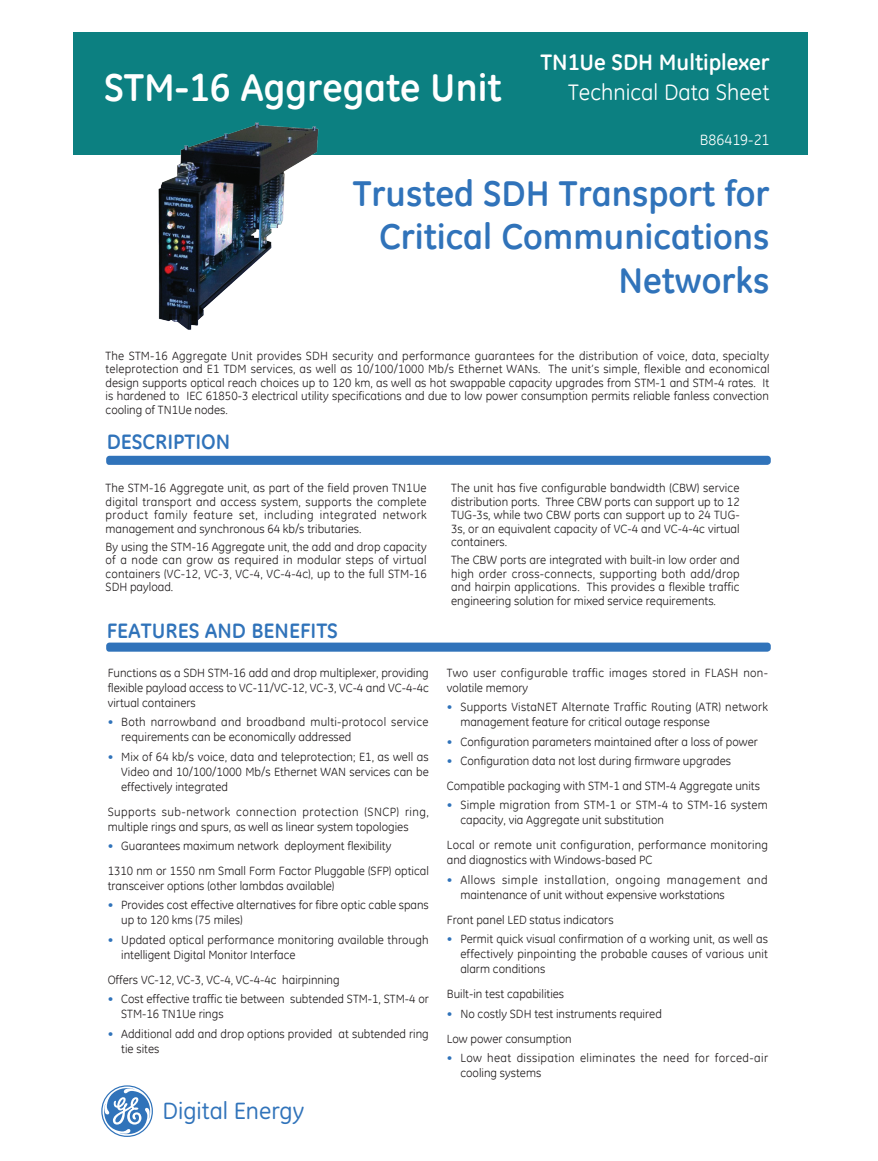
<style>
.page{position:relative;width:878px;height:1161px;background:#fff}
.page>*{position:absolute;margin:0;border:0;box-sizing:border-box;transform-origin:0 0}
.t1{font:71.4px "GE Logo Font";color:#3073ba}
.t2{font:700 39px "GE Inspira";color:#fff}
.t3{font:700 36px/43.2px "GE Inspira";color:#3073ba;text-align:right}
.t4{font:24px "GE Inspira";color:#3073ba}
.t5{font:700 22.5px "GE Inspira";color:#fff}
.t6{font:22.5px "GE Inspira";color:#fff}
.t7{font:700 21px "GE Inspira";color:#3073ba}
.t8{font:15px "GE Inspira";color:#fff}
.t9{font:12px/13.5px "GE Inspira";color:#231f20}
.t10{font:12px/15px "GE Inspira";letter-spacing:.025em;color:#231f20}
.t11{font:12px/15px "GE Inspira";letter-spacing:.02em;color:#231f20}
.t12{font:12px/15px "GE Inspira";letter-spacing:.03em;color:#231f20}
.s1{color:#3073ba}
</style>
<div class="page">
<div style="left:74px;top:32px;width:733px;height:123px;background:#0c8081"></div>
<svg style="left:106px;top:643px;width:664px;height:9px;background:#3777bc"></svg>
<img style="left:158px;top:122px;width:161px;height:208px">
<svg style="left:106px;top:456px;width:664px;height:9px;background:#3274ba"></svg>
<h2 class="t2" style="left:104px;top:62px;width:399px">STM-16 Aggregate U nit</h2>
<h3 class="t5" style="left:540px;top:48px;width:230px">TN 1Ue SDH Multiplexer</h3>
<h3 class="t6" style="left:568px;top:78px;width:203px">Technical Data Sheet</h3>
<p class="t8" style="left:700px;top:131px;width:71px">B86419-21</p>
<h3 class="t3" style="left:353px;top:171px;width:418px">Trusted SD H Transport for<br>Critical Communications<br>N etworks</h3>
<p class="t9" style="left:106px;top:349px;width:665px;text-align:justify">The STM-16 Aggregate Unit provides SDH security and performance guarantees for the distribution of voice, data, specialty teleprotection and E1 TDM services, as well as 10/100/1000 Mb/s Ethernet WANs. The unit’s simple, flexible and economical design supports optical reach choices up to 120 km, as well as hot swappable capacity upgrades from STM-1 and STM-4 rates. It is hardened to IEC 61850-3 electrical utility specifications and due to low power consumption permits reliable fanless convection cooling of TN1Ue nodes.</p>
<h3 class="t7" style="left:107px;top:428px;width:125px">Description</h3>
<p class="t9" style="left:106px;top:481px;width:323px;text-align:justify">The STM-16 Aggregate unit, as part of the field proven TN1Ue digital transport and access system, supports the complete product family feature set, including integrated network management and synchronous 64 kb/s tributaries.</p>
<p class="t9" style="left:106px;top:539px;width:322px;text-align:justify">By using the STM-16 Aggregate unit, the add and drop capacity of a node can grow as required in modular steps of virtual containers (VC-12, VC-3, VC-4, VC-4-4c), up to the full STM-16<br>SDH payload.</p>
<h3 class="t7" style="left:107px;top:617px;width:233px">Features and Benefits</h3>
<p class="t9" style="left:108px;top:665px;width:323px;line-height:15px;text-align:justify">Functions as a SDH STM-16 add and drop multiplexer, providing flexible payload access to VC-11/VC-12, VC-3, VC-4 and VC-4-4c virtual containers</p>
<p class="t10" style="left:121px;top:714px;width:309px;text-indent:-14px"><span class="s1">•</span> Both narrowband and broadband multi-protocol service requirements can be economically addressed</p>
<p class="t9" style="left:121px;top:749px;width:309px;line-height:15px;text-align:justify;text-indent:-14px"><span class="s1">•</span> Mix of 64 kb/s voice, data and teleprotection; E1, as well as Video and 10/100/1000 Mb/s Ethernet WAN services can be effectively integrated</p>
<p class="t9" style="left:108px;top:804px;width:322px;line-height:15px">Supports sub-network connection protection (SNCP) ring, multiple rings and spurs, as well as linear system topologies</p>
<p class="t9" style="left:108px;top:833px;width:322px;line-height:24.9px"><span class="s1">•</span> Guarantees maximum network deployment flexibility<br>1310 nm or 1550 nm Small Form Factor Pluggable (SFP) optical</p>
<p class="t9" style="left:108px;top:879px;width:228px">transceiver options (other lambdas available)</p>
<p class="t9" style="left:121px;top:898px;width:309px;line-height:15px;text-indent:-14px"><span class="s1">•</span> Provides cost effective alternatives for fibre optic cable spans up to 120 kms (75 miles)</p>
<p class="t9" style="left:121px;top:932px;width:309px;line-height:15px;text-indent:-14px"><span class="s1">•</span> Updated optical performance monitoring available through intelligent Digital Monitor Interface</p>
<p class="t9" style="left:108px;top:973px;width:233px">Offers VC-12, VC-3, VC-4, VC-4-4c hairpinning</p>
<p class="t9" style="left:121px;top:991px;width:309px;line-height:15px;text-indent:-14px"><span class="s1">•</span> Cost effective traffic tie between subtended STM-1, STM-4 or<br>STM-16 TN1Ue rings</p>
<p class="t9" style="left:121px;top:1026px;width:309px;line-height:15px;text-indent:-14px"><span class="s1">•</span> Additional add and drop options provided at subtended ring tie sites</p>
<h1 class="t1" style="left:101px;top:1071px;width:53px">g</h1>
<h3 class="t4" style="left:162px;top:1097px;width:143px">Digital Energy</h3>
<p class="t9" style="left:451px;top:481px;width:290px;text-align:justify">The unit has five configurable bandwidth (CBW) service distribution ports. Three CBW ports can support up to 12<br>TUG-3s, while two CBW ports can support up to 24 TUG-3s, or an equivalent capacity of VC-4 and VC-4-4c virtual containers.</p>
<p class="t9" style="left:451px;top:553px;width:290px;text-align:justify">The CBW ports are integrated with built-in low order and high order cross-connects, supporting both add/drop and hairpin applications. This provides a flexible traffic engineering solution for mixed service requirements.</p>
<p class="t10" style="left:447px;top:665px;width:322px">Two user configurable traffic images stored in FLASH non&shy;volatile memory</p>
<p class="t9" style="left:460px;top:699px;width:309px;line-height:15px;text-indent:-14px"><span class="s1">•</span> Supports VistaNET Alternate Traffic Routing (ATR) network management feature for critical outage response</p>
<p class="t9" style="left:447px;top:734px;width:312px"><span class="s1">•</span> Configuration parameters maintained after a loss of power</p>
<p class="t9" style="left:447px;top:748px;width:314px;line-height:24.9px"><span class="s1">•</span> Configuration data not lost during firmware upgrades<br>Compatible packaging with STM-1 and STM-4 Aggregate units</p>
<p class="t9" style="left:460px;top:798px;width:309px;line-height:15px;text-indent:-14px"><span class="s1">•</span> Simple migration from STM-1 or STM-4 to STM-16 system capacity, via Aggregate unit substitution</p>
<p class="t11" style="left:447px;top:837px;width:323px">Local or remote unit configuration, performance monitoring and diagnostics with Windows-based PC</p>
<p class="t9" style="left:460px;top:872px;width:309px;line-height:15px;text-indent:-14px"><span class="s1">•</span> Allows simple installation, ongoing management and maintenance of unit without expensive workstations</p>
<p class="t9" style="left:447px;top:913px;width:168px">Front panel LED status indicators</p>
<p class="t9" style="left:460px;top:931px;width:309px;line-height:15px;text-align:justify;text-indent:-14px"><span class="s1">•</span> Permit quick visual confirmation of a working unit, as well as effectively pinpointing the probable causes of various unit alarm conditions</p>
<p class="t9" style="left:447px;top:987px;width:119px">Built-in test capabilities</p>
<p class="t9" style="left:447px;top:1001px;width:216px;line-height:24.9px"><span class="s1">•</span> No costly SDH test instruments required<br>Low power consumption</p>
<p class="t12" style="left:460px;top:1050px;width:309px;text-indent:-14px"><span class="s1">•</span> Low heat dissipation eliminates the need for forced-air cooling systems</p>
</div>
